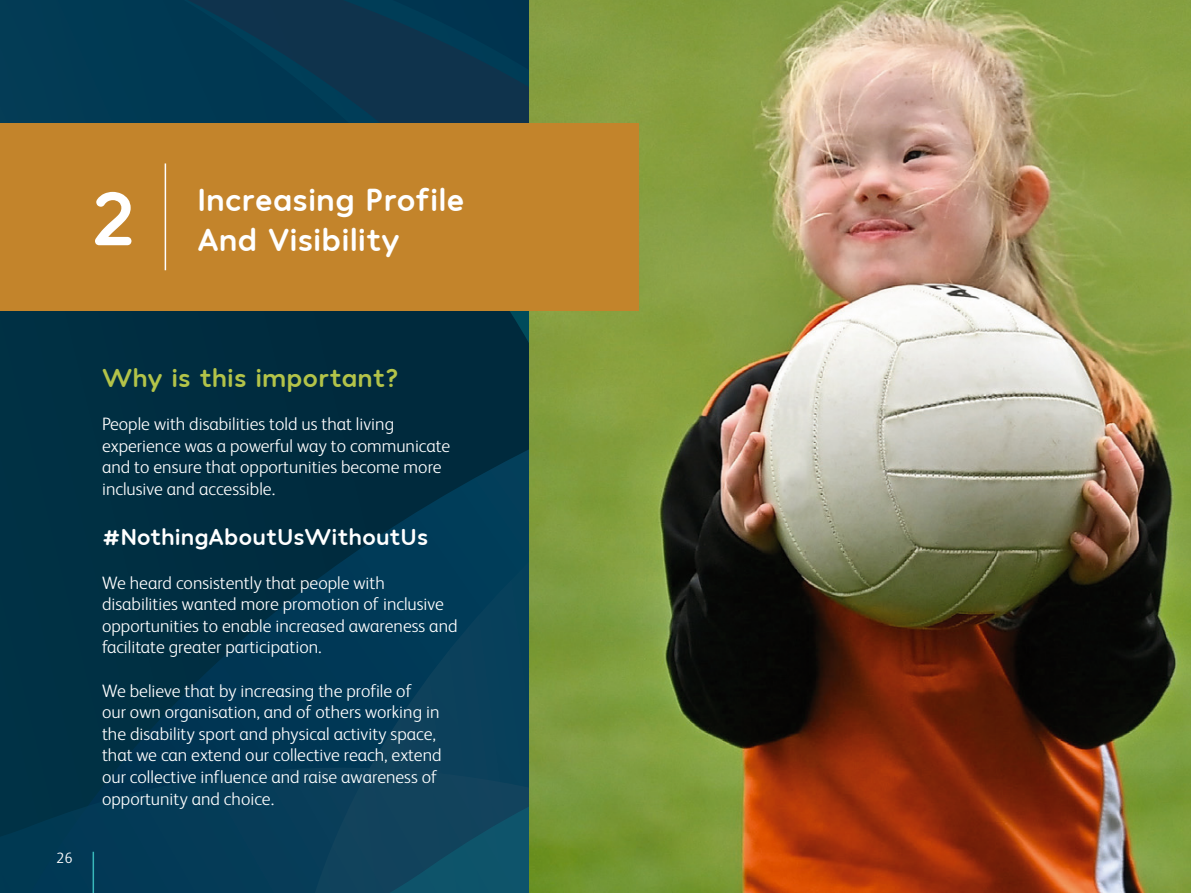
<style>
.page{position:relative;width:1191px;height:893px;background:#fff}
.page>*{position:absolute;margin:0;border:0;box-sizing:border-box;transform-origin:0 0}
.t1{font:700 80.1px "Hank Rnd";color:#fff}
.t2{font:700 33.15px "Hank Rnd";color:#fff}
.t3{font:700 27px "Hank Rnd";color:#b3c349}
.t4{font:700 24px "Hank Rnd";color:#fff}
.t5{font:300 18px/21.6px "FS Albert";color:#fff}
.t6{font:300 15px "FS Albert";color:#fff}
</style>
<div class="page">
<svg style="left:0;top:0;width:529px;height:893px;background:#03344c"></svg>
<img style="left:529px;top:0;width:662px;height:893px">
<div style="left:0;top:123px;width:639px;height:187px;background:#c3842b"></div>
<hr style="left:165px;top:163px;width:1px;height:107px;background:#fff">
<hr style="left:93px;top:852px;width:1px;height:41px;background:#38b8ba">
<p class="t1" style="left:90px;top:168px;width:47px">2</p>
<p class="t2" style="left:197px;top:179px;width:269px">Increasing Profile</p>
<p class="t2" style="left:197px;top:219px;width:204px">And Visibility</p>
<p class="t6" style="left:56px;top:849px;width:18px">26</p>
<p class="t3" style="left:102px;top:361px;width:298px">Why is this important?</p>
<p class="t5" style="left:102px;top:413px;width:350px">People with disabilities told us that living experience was a powerful way to communicate and to ensure that opportunities become more inclusive and accessible.</p>
<p class="t4" style="left:102px;top:522px;width:328px">#NothingAboutUsWithoutUs</p>
<p class="t5" style="left:102px;top:571px;width:357px">We heard consistently that people with disabilities wanted more promotion of inclusive opportunities to enable increased awareness and facilitate greater participation.</p>
<p class="t5" style="left:102px;top:679px;width:341px">We believe that by increasing the profile of<br>our own organisation, and of others working in the disability sport and physical activity space, that we can extend our collective reach, extend our collective influence and raise awareness of opportunity and choice.</p>
</div>
